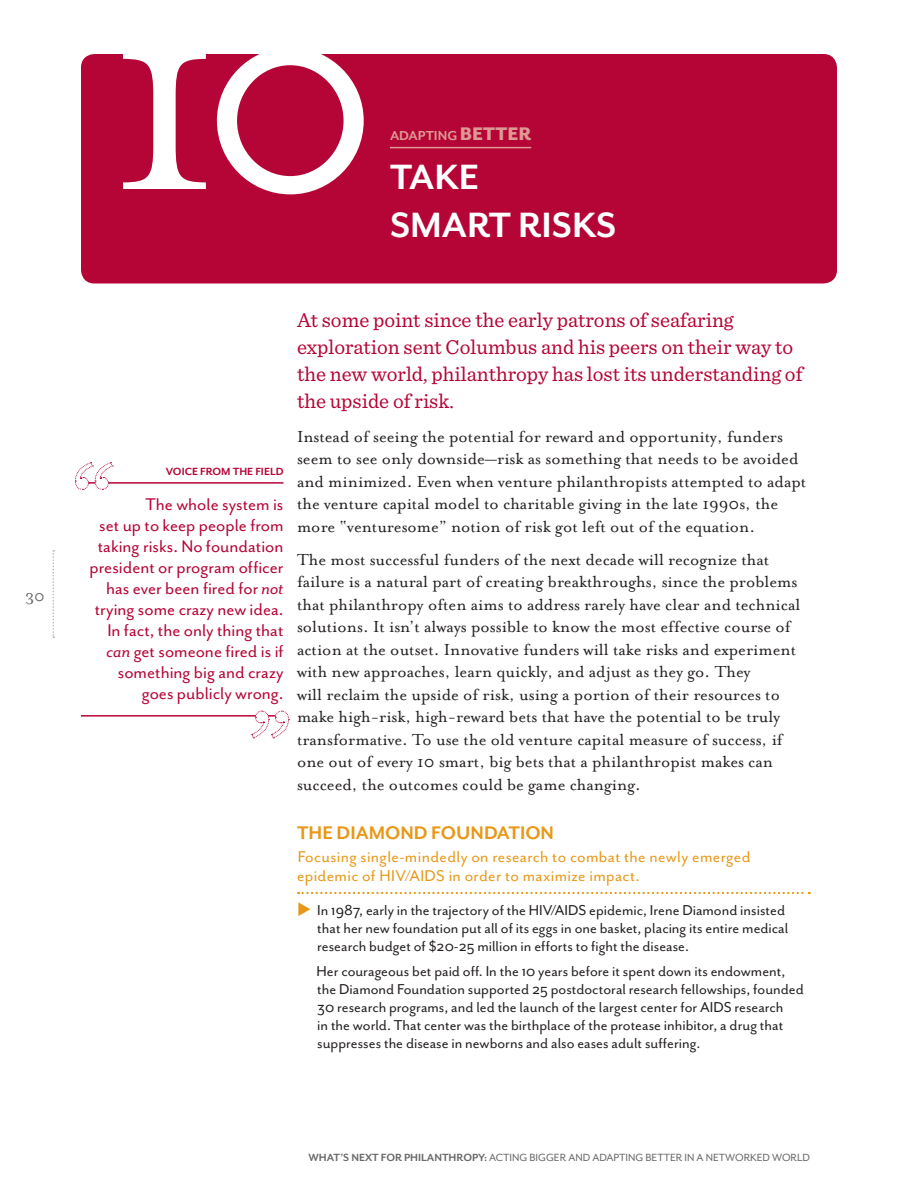
<style>
.page{position:relative;width:918px;height:1188px;background:#fff}
.page>*{position:absolute;margin:0;border:0;box-sizing:border-box;transform-origin:0 0}
.t1{font:315px "Mrs Eaves Roman";color:#fff}
.t2{font:700 40.5px/48.6px "Mr Eaves San OT";color:#fff}
.t3{font:21px/27px "Sentinel";color:#b50536}
.t4{font:700 21px "Mr Eaves San OT";color:#e89818}
.t5{font:19.5px/21px "Mr Eaves San OT";color:#b50536;text-align:right}
.t6{font:18.3px/22.5px "Mrs Eaves Roman";color:#231f20}
.t7{font:18px/19.5px "Mr Eaves San OT";letter-spacing:.02em;color:#e89818}
.t8{font:18px "Mrs Eaves Roman";color:#69696c}
.t9{font:16.5px/18px "Mr Eaves San OT";color:#231f20}
.t10{font:700 15px "Mr Eaves San OT";color:#de9994}
.t11{font:12px "Mr Eaves San OT";color:#69696c}
.t12{font:700 12px "Mr Eaves San OT";color:#b50536}
.s1{font-weight:800;font-size:21px}
.s2{font-style:italic}
.s3{font-weight:700}
</style>
<div class="page">
<svg style="left:52px;top:550px;width:2px;height:88px"></svg>
<div style="left:81px;top:54px;width:756px;height:230px;background:#b50536;border-radius:14px"></div>
<svg style="left:298px;top:892px;width:512px;height:2px"></svg>
<hr style="left:81px;top:482px;width:203px;height:2px;background:#b50536">
<hr style="left:81px;top:715px;width:203px;height:2px;background:#b50536">
<svg style="left:251px;top:710px;width:38px;height:29px"></svg>
<svg style="left:75px;top:462px;width:38px;height:28px"></svg>
<hr style="left:390px;top:147px;width:141px;height:1px;background:#de9994">
<p class="t8" style="left:25px;top:585px;width:21px">30</p>
<h1 class="t1" style="left:107px;top:-76px;width:278px">10</h1>
<p class="t10" style="left:390px;top:127px;width:143px">ADAPTING <span class="s1">BETTER</span></p>
<h2 class="t2" style="left:390px;top:152px;width:228px">TAKE<br>SMART RISKS</h2>
<p class="t12" style="left:166px;top:465px;width:119px">VOICE FROM THE FIELD</p>
<p class="t5" style="left:90px;top:494px;width:196px">The whole system is<br>set up to keep people from taking risks. No foundation president or program officer has ever been fired for <span class="s2">not </span>trying some crazy new idea.<br>In fact, the only thing that <span class="s2">can</span> get someone fired is if something big and crazy goes publicly wrong.</p>
<p class="t3" style="left:297px;top:305px;width:507px">At some point since the early patrons of seafaring exploration sent Columbus and his peers on their way to the new world, philanthropy has lost its understanding of the upside of risk.</p>
<p class="t6" style="left:297px;top:425px;width:511px">Instead of seeing the potential for reward and opportunity, funders seem to see only downside—risk as something that needs to be avoided and minimized. Even when venture philanthropists attempted to adapt the venture capital model to charitable giving in the late 1990s, the more “venturesome” notion of risk got left out of the equation.</p>
<p class="t6" style="left:297px;top:548px;width:505px">The most successful funders of the next decade will recognize that failure is a natural part of creating breakthroughs, since the problems that philanthropy often aims to address rarely have clear and technical solutions. It isn’t always possible to know the most effective course of action at the outset. Innovative funders will take risks and experiment with new approaches, learn quickly, and adjust as they go. They<br>will reclaim the upside of risk, using a portion of their resources to make high-risk, high-reward bets that have the potential to be truly transformative. To use the old venture capital measure of success, if one out of every 10 smart, big bets that a philanthropist makes can succeed, the outcomes could be game changing.</p>
<p class="t4" style="left:297px;top:821px;width:259px">THE DIAMOND FOUNDATION</p>
<p class="t7" style="left:297px;top:847px;width:455px">Focusing single-mindedly on research to combat the newly emerged epidemic of HIV/AIDS in order to maximize impact.</p>
<p class="t9" style="left:317px;top:901px;width:473px">In 1987, early in the trajectory of the HIV/AIDS epidemic, Irene Diamond insisted that her new foundation put all of its eggs in one basket, placing its entire medical research budget of $20-25 million in efforts to fight the disease.</p>
<p class="t9" style="left:316px;top:962px;width:489px">Her courageous bet paid off. In the 10 years before it spent down its endowment, the Diamond Foundation supported 25 postdoctoral research fellowships, founded 30 research programs, and led the launch of the largest center for AIDS research<br>in the world. That center was the birthplace of the protease inhibitor, a drug that suppresses the disease in newborns and also eases adult suffering.</p>
<p class="t11" style="left:308px;top:1151px;width:503px"><span class="s3">WHAT’S NEXT FOR PHILANTHROPY:</span> ACTING BIGGER AND ADAPTING BETTER IN A NETWORKED WORLD</p>
</div>
